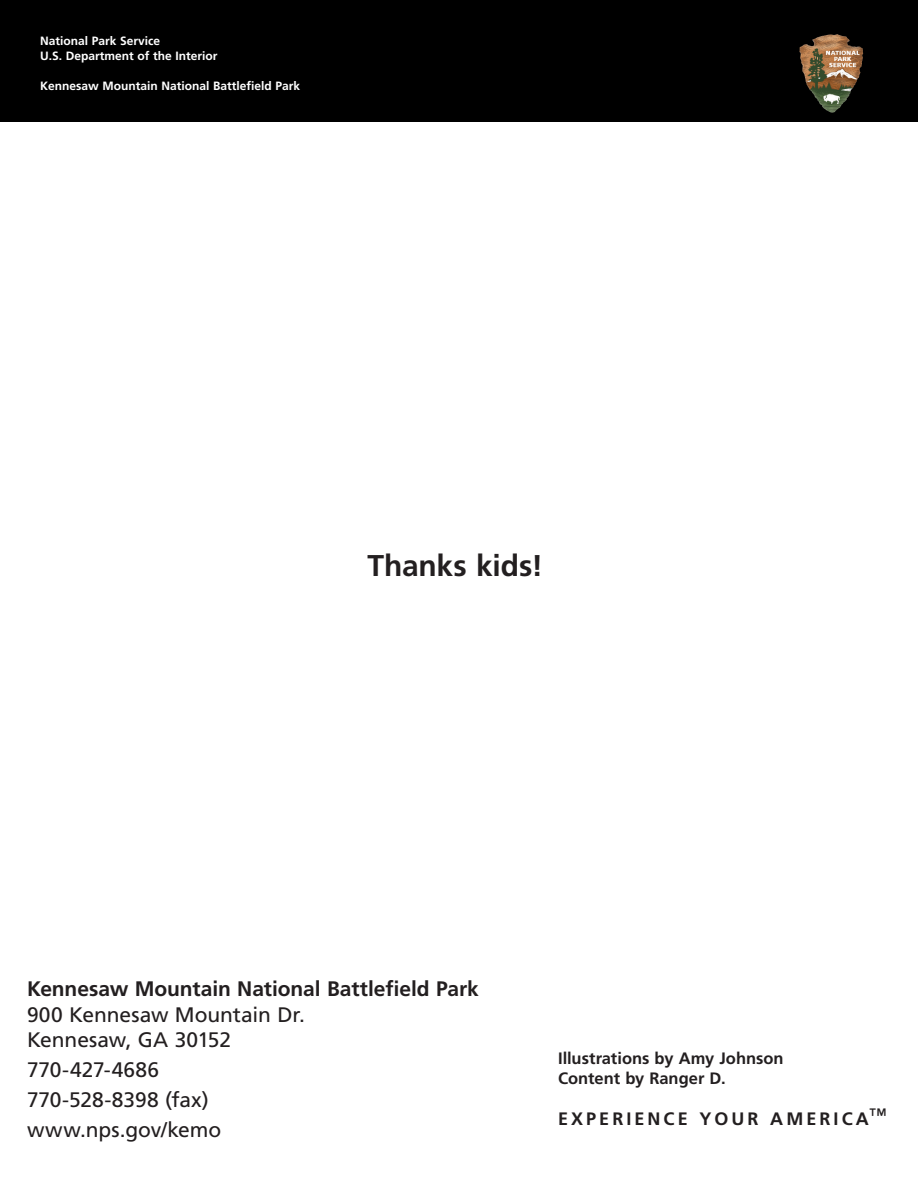
<style>
.page{position:relative;width:918px;height:1188px;background:#fff}
.page>*{position:absolute;margin:0;border:0;box-sizing:border-box;transform-origin:0 0}
.t1{font:700 30px "Frutiger LT Std";letter-spacing:-.005em;color:#231f20}
.t2{font:700 21px/25.5px "Frutiger LT Std";letter-spacing:-.005em;color:#231f20}
.t3{font:21px/30px "Frutiger LT Std";letter-spacing:-.005em;color:#231f20}
.t4{font:700 18px "Frutiger LT Std";letter-spacing:.17em;color:#231f20}
.t5{font:700 16.5px/19.8px "Frutiger LT Std";color:#231f20}
.t6{font:700 12px "Frutiger LT Std";color:#fff}
.s1{font-weight:400}
</style>
<div class="page">
<div style="left:0;top:0;width:918px;height:122px;background:#000"></div>
<img style="left:799px;top:34px;width:64px;height:77px">
<h2 class="t6" style="left:40px;top:34px;width:122px">National Park Service</h2>
<p class="t6" style="left:40px;top:49px;width:179px">U.S. Department of the Interior</p>
<p class="t6" style="left:40px;top:79px;width:262px">Kennesaw Mountain National Battlefield Park</p>
<p class="t1" style="left:368px;top:548px;width:177px">Thanks kids!</p>
<p class="t2" style="left:27px;top:976px;width:453px">Kennesaw Mountain National Battlefield Park<br><span class="s1">900 Kennesaw Mountain Dr.<br>Kennesaw, GA 30152</span></p>
<p class="t3" style="left:27px;top:1055px;width:196px">770-427-4686<br>770-528-8398 (fax) www.nps.gov/kemo</p>
<p class="t5" style="left:558px;top:1048px;width:227px">Illustrations by Amy Johnson<br>Content by Ranger D.</p>
<p class="t4" style="left:558px;top:1108px;width:330px">EXPERIENCE YOUR AMERICA<sup>™</sup></p>
</div>
